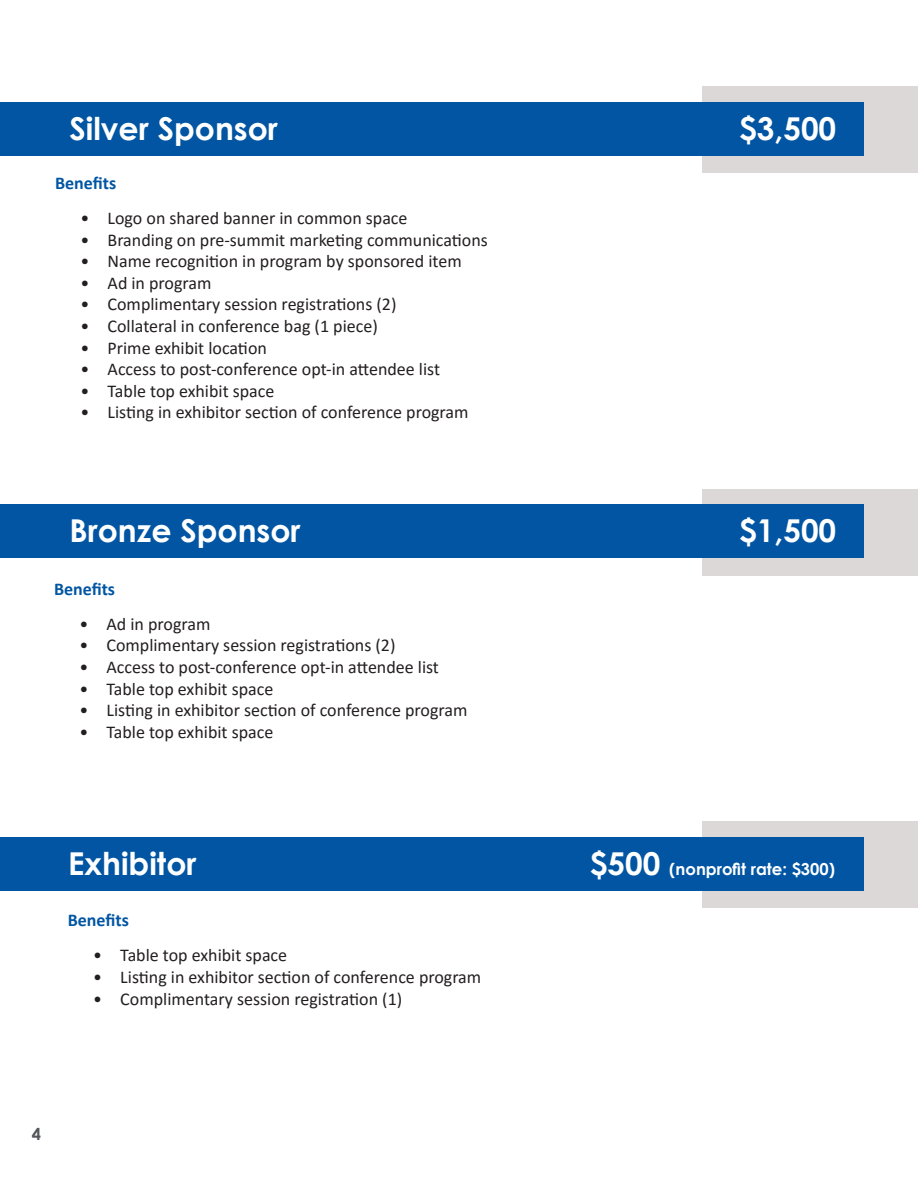
<style>
.page{position:relative;width:918px;height:1188px;background:#fff}
.page>*{position:absolute;margin:0;border:0;box-sizing:border-box;transform-origin:0 0}
.t1{font:700 31.5px "Century Gothic";color:#fff}
.t2{font:18px "Calibri";color:#231f20}
.t3{font:700 18px "Calibri";color:#0155a3}
.t4{font:700 16.5px "Century Gothic";color:#fff}
.t5{font:700 16.5px "Century Gothic";color:#54555a}
.s1{font-size:31.5px}
</style>
<div class="page">
<div style="left:702px;top:822px;width:215px;height:86px;background:#dcd8d7"></div>
<div style="left:702px;top:490px;width:215px;height:86px;background:#dcd8d7"></div>
<div style="left:702px;top:86px;width:215px;height:87px;background:#dcd8d7"></div>
<div style="left:0;top:102px;width:864px;height:54px;background:#0155a3"></div>
<div style="left:0;top:504px;width:864px;height:54px;background:#0155a3"></div>
<div style="left:0;top:837px;width:864px;height:54px;background:#0155a3"></div>
<p class="t1" style="left:69px;top:105px;width:210px">Silver Sponsor</p>
<p class="t1" style="left:739px;top:105px;width:99px">$3,500</p>
<p class="t3" style="left:55px;top:170px;width:63px">Benefits</p>
<p class="t2" style="left:81px;top:205px;width:328px">• Logo on shared banner in common space</p>
<p class="t2" style="left:81px;top:227px;width:409px">• Branding on pre-summit marketing communications</p>
<p class="t2" style="left:81px;top:249px;width:383px">• Name recognition in program by sponsored item</p>
<p class="t2" style="left:81px;top:270px;width:132px">• Ad in program</p>
<p class="t2" style="left:81px;top:292px;width:317px">• Complimentary session registrations (2)</p>
<p class="t2" style="left:81px;top:313px;width:299px">• Collateral in conference bag (1 piece)</p>
<p class="t2" style="left:81px;top:335px;width:188px">• Prime exhibit location</p>
<p class="t2" style="left:81px;top:357px;width:361px">• Access to post-conference opt-in attendee list</p>
<p class="t2" style="left:81px;top:378px;width:195px">• Table top exhibit space</p>
<p class="t2" style="left:81px;top:400px;width:389px">• Listing in exhibitor section of conference program</p>
<p class="t1" style="left:69px;top:506px;width:233px">Bronze Sponsor</p>
<p class="t1" style="left:739px;top:506px;width:99px">$1,500</p>
<p class="t3" style="left:54px;top:576px;width:63px">Benefits</p>
<p class="t2" style="left:80px;top:611px;width:132px">• Ad in program</p>
<p class="t2" style="left:80px;top:633px;width:317px">• Complimentary session registrations (2)</p>
<p class="t2" style="left:80px;top:655px;width:361px">• Access to post-conference opt-in attendee list</p>
<p class="t2" style="left:80px;top:676px;width:195px">• Table top exhibit space</p>
<p class="t2" style="left:80px;top:698px;width:389px">• Listing in exhibitor section of conference program</p>
<p class="t2" style="left:80px;top:719px;width:195px">• Table top exhibit space</p>
<p class="t1" style="left:68px;top:840px;width:130px">Exhibitor</p>
<p class="t4" style="left:590px;top:857px;width:247px"><span class="s1">$500</span> (nonprofit rate: $300)</p>
<p class="t3" style="left:68px;top:908px;width:63px">Benefits</p>
<p class="t2" style="left:93px;top:943px;width:195px">• Table top exhibit space</p>
<p class="t2" style="left:93px;top:964px;width:389px">• Listing in exhibitor section of conference program</p>
<p class="t2" style="left:93px;top:986px;width:310px">• Complimentary session registration (1)</p>
<p class="t5" style="left:32px;top:1121px;width:11px">4</p>
</div>
